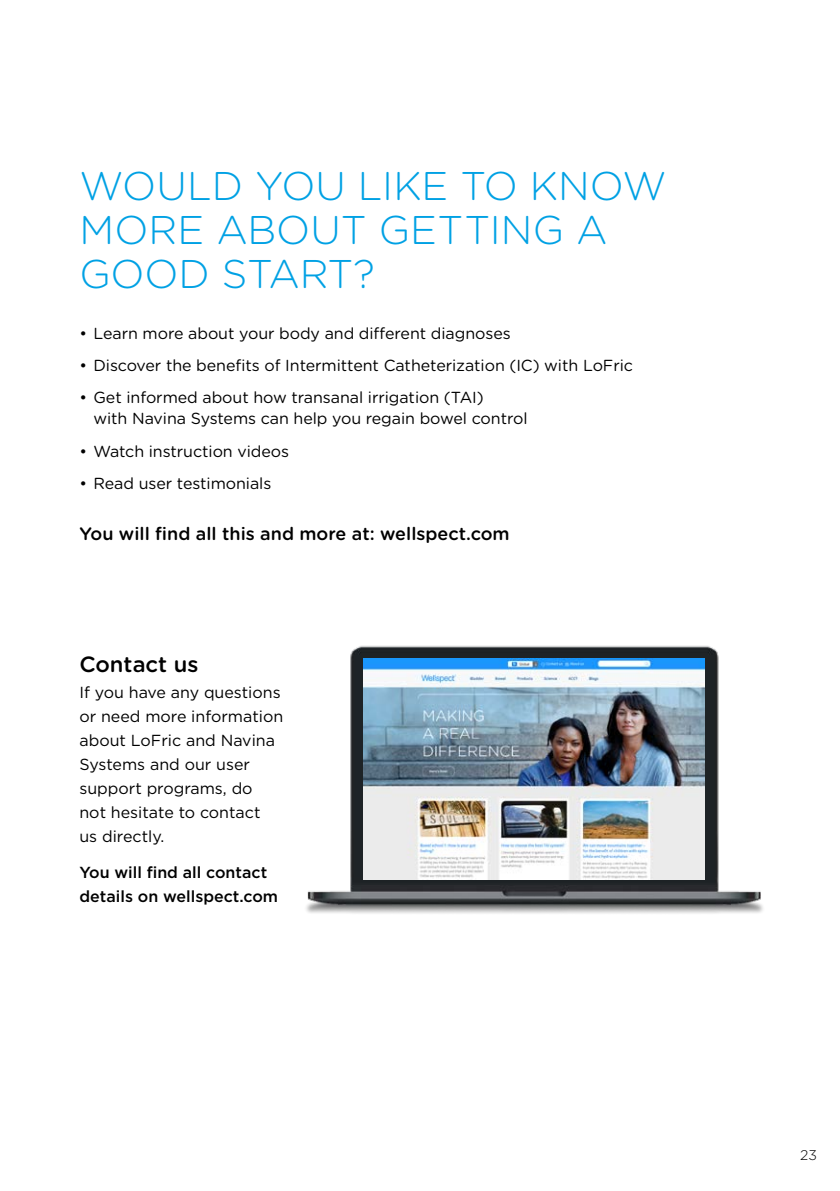
<style>
.page{position:relative;width:840px;height:1191px;background:#fff}
.page>*{position:absolute;margin:0;border:0;box-sizing:border-box;transform-origin:0 0}
.t1{font:300 40px/44px "Gotham Rounded";letter-spacing:-.005em;color:#00a1e4}
.t2{font:500 22px "Gotham Rounded";color:#000}
.ingress_enkolumn{font:500 18px "Gotham Rounded";color:#000}
.Bullets{font:16px/21px "Gotham Rounded";letter-spacing:-.005em;color:#000}
.body{font:16px/24px "Gotham";color:#000}
.body-2{font:500 16px/24px "Gotham";color:#000}
.t3{font:300 14px "Gotham Rounded";color:#000}
</style>
<div class="page">
<img style="left:306px;top:645px;width:457px;height:269px">
<img style="left:363px;top:658px;width:341px;height:221px">
<p class="t1" style="left:79px;top:162px;width:588px">WOULD YOU LIKE TO KNOW<br>MORE ABOUT GETTING A<br>GOOD START?</p>
<p class="Bullets" style="left:79px;top:322px;width:432px">• Learn more about your body and different diagnoses</p>
<p class="Bullets" style="left:79px;top:354px;width:555px">• Discover the benefits of Intermittent Catheterization (IC) with LoFric</p>
<p class="Bullets" style="left:93px;top:386px;width:435px;text-indent:-14px">• Get informed about how transanal irrigation (TAI)<br>with Navina Systems can help you regain bowel control</p>
<p class="Bullets" style="left:79px;top:440px;width:211px">• Watch instruction videos</p>
<p class="Bullets" style="left:79px;top:472px;width:193px">• Read user testimonials</p>
<p class="ingress_enkolumn" style="left:79px;top:521px;width:431px">You will find all this and more at: wellspect.com</p>
<p class="t2" style="left:79px;top:648px;width:120px">Contact us</p>
<p class="body" style="left:79px;top:680px;width:205px">If you have any questions or need more information about LoFric and Navina<br>Systems and our user support programs, do not hesitate to contact<br>us directly.</p>
<p class="body-2" style="left:79px;top:860px;width:200px">You will find all contact details on wellspect.com</p>
<p class="t3" style="left:799px;top:1145px;width:18px">23</p>
</div>
